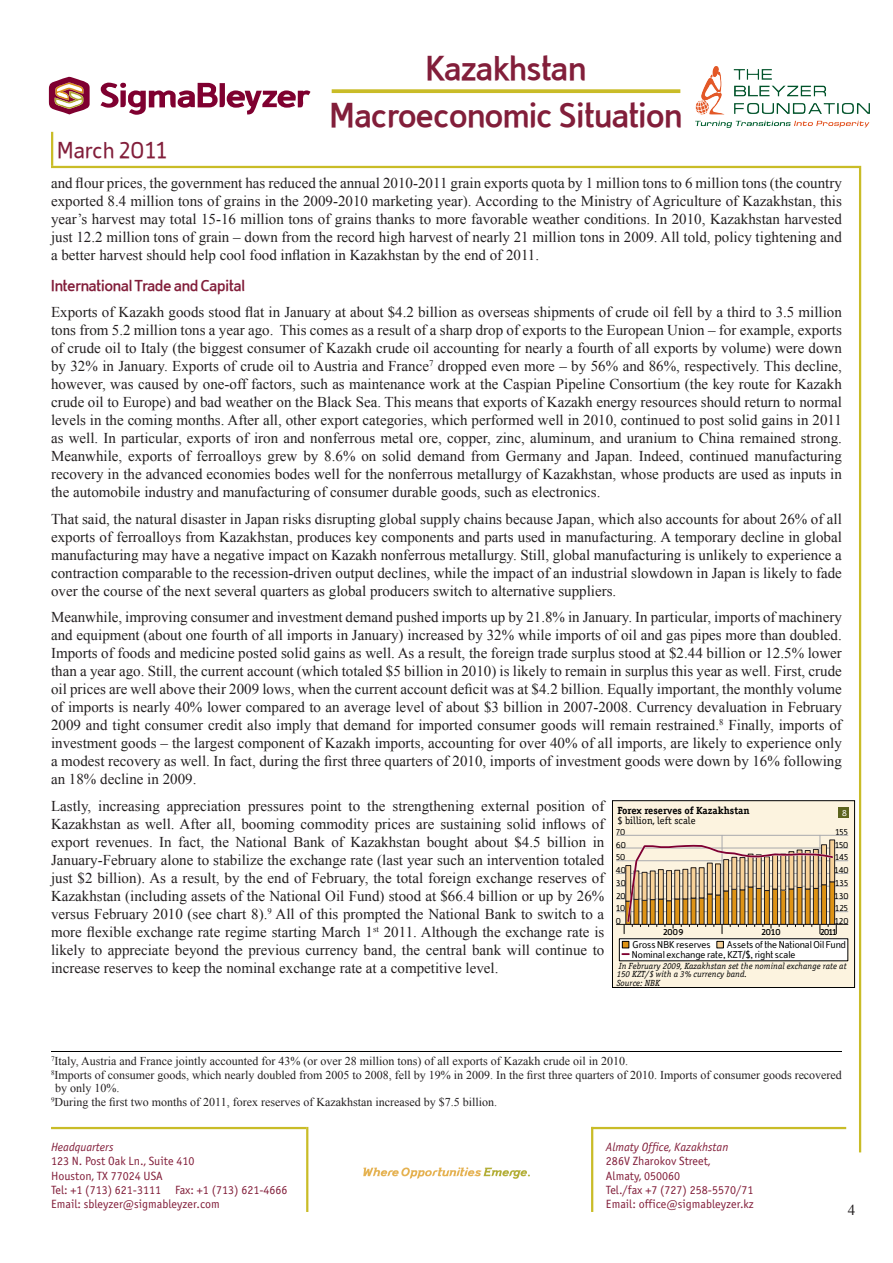
<style>
.page{position:relative;width:893px;height:1263px;background:#fff}
.page>*{position:absolute;margin:0;border:0;box-sizing:border-box;transform-origin:0 0}
.t1{font:700 36px/46.2px "Domestos 98";color:#821e3a;text-align:center}
.t2{font:24px "Domestos 98 Normal";color:#821e3a}
.t3{font:700 16.5px "Domestos 98";color:#821e3a}
.t4{font:15px/18px "Times New Roman";color:#231f20;text-align:justify}
.t5{font:12px/13.5px "Times New Roman";color:#231f20}
.t6{font:12px/14.4px "Officina Sans C";color:#821e3a}
.t7{font:italic 12px "Officina Sans C";color:#821e3a}
.t8{font:10.35px/9.8px "Domestos 98 Normal";color:#000}
.t9{font:700 10.35px/9.9px "Officina Serif C";color:#000}
.t10{font:italic 8.85px/8.4px "Officina Serif C";color:#000}
.t11{font:8.85px "Domestos 98 Normal";color:#000}
.t12{font:700 8.85px "Domestos 98";color:#000}
.t13{font:8.85px "Domestos 98 Normal";color:#fff}
.s1{font-weight:400}
</style>
<div class="page">
<hr style="left:51px;top:166px;width:808px;height:2px;background:#c9bc27">
<hr style="left:859px;top:166px;width:2px;height:986px;background:#c9bc27">
<hr style="left:51px;top:1127px;width:255px;height:2px;background:#c9bc27">
<hr style="left:591px;top:1127px;width:255px;height:2px;background:#c9bc27">
<hr style="left:306px;top:1127px;width:2px;height:85px;background:#c9bc27">
<hr style="left:591px;top:1127px;width:2px;height:85px;background:#c9bc27">
<svg style="left:332px;top:89px;width:348px;height:4px"></svg>
<hr style="left:51px;top:132px;width:2px;height:34px;background:#c9bc27">
<img style="left:695px;top:67px;width:175px;height:60px">
<svg style="left:49px;top:77px;width:41px;height:37px"></svg>
<svg style="left:100px;top:82px;width:210px;height:33px"></svg>
<img style="left:364px;top:1167px;width:165px;height:12px">
<div style="left:612px;top:801px;width:242px;height:186px;background:#fcf3df"></div>
<hr style="left:722px;top:835px;width:1px;height:89px;background:#a8a9ad">
<hr style="left:820px;top:835px;width:1px;height:89px;background:#a8a9ad">
<div style="left:839px;top:807px;width:10px;height:11px;background:#5c631e"></div>
<div style="left:619px;top:939px;width:229px;height:22px;background:#fff"></div>
<svg style="left:622px;top:953px;width:7px;height:2px"></svg>
<div style="left:622px;top:941px;width:7px;height:7px;background:#de9315"></div>
<div style="left:622px;top:941px;width:7px;height:7px;border:1px solid #000"></div>
<div style="left:717px;top:941px;width:6px;height:7px;background:#f7d198"></div>
<div style="left:717px;top:941px;width:7px;height:7px;border:1px solid #000"></div>
<hr style="left:616px;top:911px;width:232px;height:1px;background:#a8a9ad">
<hr style="left:616px;top:899px;width:232px;height:1px;background:#a8a9ad">
<hr style="left:616px;top:886px;width:232px;height:1px;background:#a8a9ad">
<hr style="left:616px;top:873px;width:232px;height:1px;background:#a8a9ad">
<hr style="left:616px;top:860px;width:232px;height:1px;background:#a8a9ad">
<hr style="left:616px;top:848px;width:232px;height:1px;background:#a8a9ad">
<div style="left:830px;top:840px;width:5px;height:42px;background:#f7d198"></div>
<div style="left:829px;top:840px;width:6px;height:42px;border:1px solid #231f20"></div>
<hr style="left:616px;top:924px;width:232px;height:1px;background:#231f20">
<hr style="left:616px;top:835px;width:232px;height:1px;background:#a8a9ad">
<svg style="left:624px;top:843px;width:213px;height:91px"></svg>
<div style="left:612px;top:800px;width:243px;height:188px;border:1px solid #000"></div>
<hr style="left:51px;top:1051px;width:791px;height:1px;background:#000">
<h2 class="t2" style="left:57px;top:136px;width:112px">March 2011</h2>
<h1 class="t1" style="left:330px;top:45px;width:354px">Kazakhstan<br>Macroeconomic Situation</h1>
<p class="t4" style="left:51px;top:174px;width:792px">and flour prices, the government has reduced the annual 2010-2011 grain exports quota by 1 million tons to 6 million tons (the country exported 8.4 million tons of grains in the 2009-2010 marketing year). According to the Ministry of Agriculture of Kazakhstan, this year’s harvest may total 15-16 million tons of grains thanks to more favorable weather conditions. In 2010, Kazakhstan harvested just 12.2 million tons of grain – down from the record high harvest of nearly 21 million tons in 2009. All told, policy tightening and a better harvest should help cool food inflation in Kazakhstan by the end of 2011.</p>
<p class="t3" style="left:51px;top:275px;width:195px">International Trade and Capital</p>
<p class="t4" style="left:51px;top:303px;width:792px">Exports of Kazakh goods stood flat in January at about $4.2 billion as overseas shipments of crude oil fell by a third to 3.5 million tons from 5.2 million tons a year ago. This comes as a result of a sharp drop of exports to the European Union – for example, exports of crude oil to Italy (the biggest consumer of Kazakh crude oil accounting for nearly a fourth of all exports by volume) were down by 32% in January. Exports of crude oil to Austria and France<sup>7</sup> dropped even more – by 56% and 86%, respectively. This decline, however, was caused by one-off factors, such as maintenance work at the Caspian Pipeline Consortium (the key route for Kazakh crude oil to Europe) and bad weather on the Black Sea. This means that exports of Kazakh energy resources should return to normal levels in the coming months. After all, other export categories, which performed well in 2010, continued to post solid gains in 2011 as well. In particular, exports of iron and nonferrous metal ore, copper, zinc, aluminum, and uranium to China remained strong.<br>Meanwhile, exports of ferroalloys grew by 8.6% on solid demand from Germany and Japan. Indeed, continued manufacturing recovery in the advanced economies bodes well for the nonferrous metallurgy of Kazakhstan, whose products are used as inputs in the automobile industry and manufacturing of consumer durable goods, such as electronics.</p>
<p class="t4" style="left:51px;top:509px;width:792px">That said, the natural disaster in Japan risks disrupting global supply chains because Japan, which also accounts for about 26% of all exports of ferroalloys from Kazakhstan, produces key components and parts used in manufacturing. A temporary decline in global manufacturing may have a negative impact on Kazakh nonferrous metallurgy. Still, global manufacturing is unlikely to experience a contraction comparable to the recession-driven output declines, while the impact of an industrial slowdown in Japan is likely to fade over the course of the next several quarters as global producers switch to alternative suppliers.</p>
<p class="t4" style="left:51px;top:608px;width:792px">Meanwhile, improving consumer and investment demand pushed imports up by 21.8% in January. In particular, imports of machinery and equipment (about one fourth of all imports in January) increased by 32% while imports of oil and gas pipes more than doubled.<br>Imports of foods and medicine posted solid gains as well. As a result, the foreign trade surplus stood at $2.44 billion or 12.5% lower than a year ago. Still, the current account (which totaled $5 billion in 2010) is likely to remain in surplus this year as well. First, crude oil prices are well above their 2009 lows, when the current account deficit was at $4.2 billion. Equally important, the monthly volume of imports is nearly 40% lower compared to an average level of about $3 billion in 2007-2008. Currency devaluation in February 2009 and tight consumer credit also imply that demand for imported consumer goods will remain restrained.<sup>8</sup> Finally, imports of investment goods – the largest component of Kazakh imports, accounting for over 40% of all imports, are likely to experience only a modest recovery as well. In fact, during the first three quarters of 2010, imports of investment goods were down by 16% following an 18% decline in 2009.</p>
<p class="t4" style="left:51px;top:796px;width:555px">Lastly, increasing appreciation pressures point to the strengthening external position of Kazakhstan as well. After all, booming commodity prices are sustaining solid inflows of export revenues. In fact, the National Bank of Kazakhstan bought about $4.5 billion in January-February alone to stabilize the exchange rate (last year such an intervention totaled just $2 billion). As a result, by the end of February, the total foreign exchange reserves of Kazakhstan (including assets of the National Oil Fund) stood at $66.4 billion or up by 26% versus February 2010 (see chart 8).<sup>9</sup> All of this prompted the National Bank to switch to a more flexible exchange rate regime starting March 1<sup>st</sup> 2011. Although the exchange rate is likely to appreciate beyond the previous currency band, the central bank will continue to increase reserves to keep the nominal exchange rate at a competitive level.</p>
<p class="t9" style="left:617px;top:806px;width:134px">Forex reserves of Kazakhstan <span class="s1">$ billion, left scale</span></p>
<p class="t13" style="left:842px;top:807px;width:6px">8</p>
<p class="t11" style="left:835px;top:827px;width:14px">155</p>
<p class="t11" style="left:616px;top:827px;width:11px">70</p>
<p class="t11" style="left:835px;top:839px;width:15px">150</p>
<p class="t11" style="left:616px;top:839px;width:12px">60</p>
<p class="t11" style="left:835px;top:852px;width:15px">145</p>
<p class="t11" style="left:616px;top:852px;width:11px">50</p>
<p class="t11" style="left:834px;top:865px;width:16px">140</p>
<p class="t11" style="left:616px;top:865px;width:12px">40</p>
<p class="t11" style="left:835px;top:878px;width:15px">135</p>
<p class="t11" style="left:616px;top:878px;width:12px">30</p>
<p class="t11" style="left:834px;top:890px;width:16px">130</p>
<p class="t11" style="left:616px;top:890px;width:11px">20</p>
<p class="t11" style="left:835px;top:903px;width:14px">125</p>
<p class="t11" style="left:616px;top:903px;width:11px">10</p>
<p class="t11" style="left:835px;top:916px;width:16px">120</p>
<p class="t11" style="left:616px;top:916px;width:7px">0</p>
<p class="t12" style="left:663px;top:926px;width:22px">2009</p>
<p class="t12" style="left:761px;top:926px;width:21px">2010</p>
<p class="t12" style="left:820px;top:926px;width:18px">2011</p>
<p class="t8" style="left:632px;top:940px;width:80px">Gross NBK reserves</p>
<p class="t8" style="left:632px;top:939px;width:216px;text-indent:95px">Assets of the National Oil Fund<br>Nominal exchange rate, KZT/$, right scale</p>
<p class="t10" style="left:617px;top:962px;width:231px">In February 2009, Kazakhstan set the nominal exchange rate at<br>150 KZT/$ with a 3% currency band.<br>Source: NBK</p>
<p class="t5" style="left:51px;top:1054px;width:578px"><sup>7</sup>Italy, Austria and France jointly accounted for 43% (or over 28 million tons) of all exports of Kazakh crude oil in 2010.</p>
<p class="t5" style="left:55px;top:1068px;width:788px;text-indent:-4px"><sup>8</sup>Imports of consumer goods, which nearly doubled from 2005 to 2008, fell by 19% in 2009. In the first three quarters of 2010. Imports of consumer goods recovered by only 10%.</p>
<p class="t5" style="left:51px;top:1095px;width:447px"><sup>9</sup>During the first two months of 2011, forex reserves of Kazakhstan increased by $7.5 billion.</p>
<p class="t7" style="left:51px;top:1140px;width:64px">Headquarters</p>
<p class="t6" style="left:51px;top:1154px;width:238px">123 N. Post Oak Ln., Suite 410<br>Houston, TX 77024 USA<br>Tel: +1 (713) 621-3111 Fax: +1 (713) 621-4666<br>Email: sbleyzer@sigmableyzer.com</p>
<p class="t7" style="left:606px;top:1140px;width:124px">Almaty Office, Kazakhstan</p>
<p class="t6" style="left:606px;top:1154px;width:150px">286V Zharokov Street,<br>Almaty, 050060<br>Tel./fax +7 (727) 258-5570/71<br>Email: office@sigmableyzer.kz</p>
<p class="t4" style="left:848px;top:1201px;width:9px">4</p>
</div>
